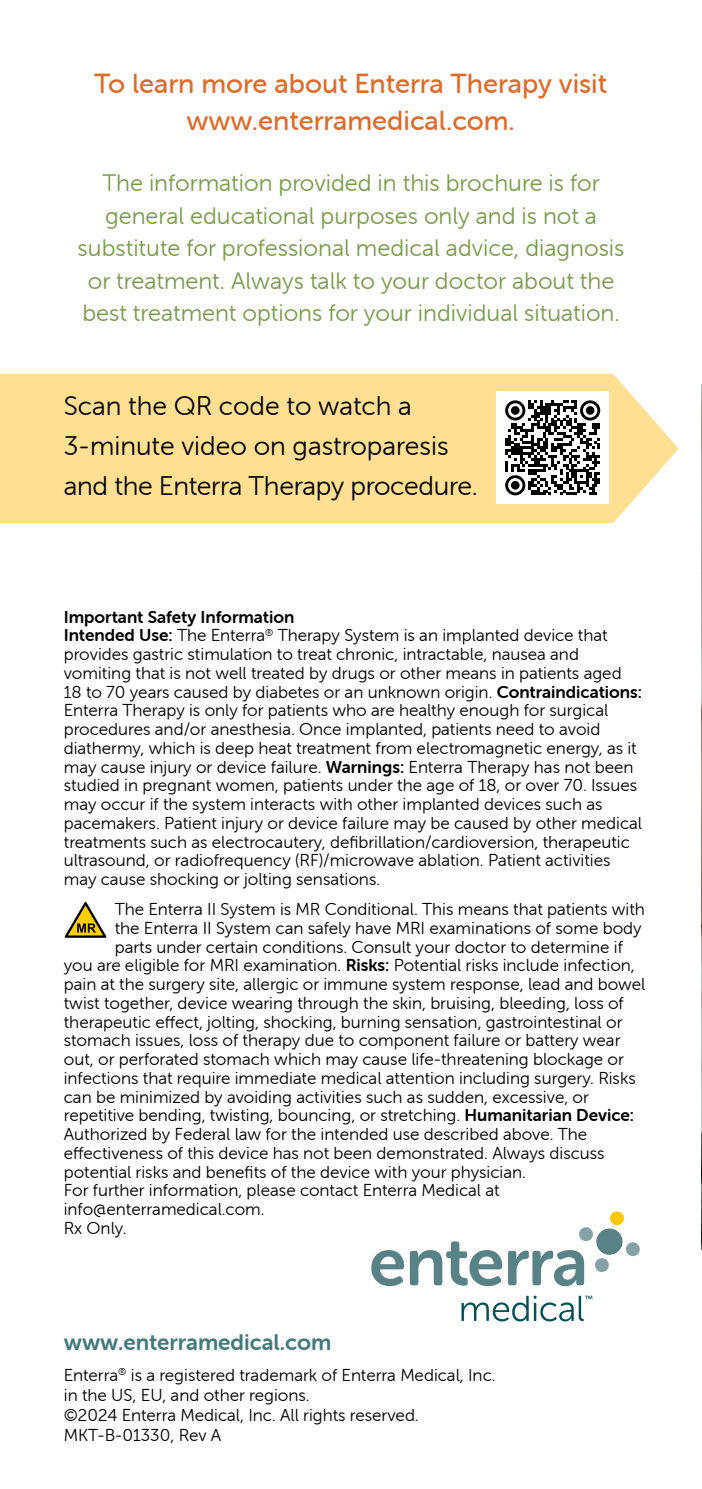
<style>
.page{position:relative;width:702px;height:1489px;background:#fff}
.page>*{position:absolute;margin:0;border:0;box-sizing:border-box;transform-origin:0 0}
.t1{font:27.5px/37px "Museo Sans Rounded 500";color:#df6b2a;text-align:center}
.t2{font:26.75px/40.2px "Museo Sans Rounded 300";letter-spacing:-.005em;color:#000}
.t3{font:23.75px/32.5px "Museo Sans Rounded 300";color:#789b4a;text-align:center}
.t4{font:22.5px "Museo Sans Rounded 700";color:#44797b}
.t5{font:17.25px/18.8px "Museo Sans Rounded 300";color:#000}
.t6{font:17.25px "Museo Sans Rounded 700";color:#000}
.s1{font-family:"Museo Sans Rounded 700"}
</style>
<div class="page">
<img style="left:701px;top:384px;width:1px;height:865px">
<svg style="left:65px;top:902px;width:41px;height:36px"></svg>
<svg style="left:371px;top:1250px;width:33px;height:36px"></svg>
<svg style="left:410px;top:1241px;width:92px;height:45px"></svg>
<svg style="left:508px;top:1211px;width:132px;height:75px"></svg>
<svg style="left:461px;top:1295px;width:131px;height:26px"></svg>
<div style="left:0;top:374px;width:678px;height:149px;background:#ffdf92"></div>
<div style="left:496px;top:392px;width:112px;height:112px;background:#fff"></div>
<svg style="left:505px;top:400px;width:95px;height:95px"></svg>
<h1 class="t1" style="left:94px;top:65px;width:514px">To learn more about Enterra Therapy visit www.enterramedical.com.</h1>
<p class="t3" style="left:78px;top:167px;width:548px">The information provided in this brochure is for general educational purposes only and is not a substitute for professional medical advice, diagnosis or treatment. Always talk to your doctor about the best treatment options for your individual situation.</p>
<h2 class="t2" style="left:64px;top:386px;width:415px">Scan the QR code to watch a<br>3-minute video on gastroparesis and the Enterra Therapy procedure.</h2>
<p class="t6" style="left:64px;top:607px;width:232px">Important Safety Information</p>
<p class="t5" style="left:64px;top:626px;width:579px"><span class="s1">Intended Use:</span> The Enterra<sup>®</sup> Therapy System is an implanted device that provides gastric stimulation to treat chronic, intractable, nausea and vomiting that is not well treated by drugs or other means in patients aged 18 to 70 years caused by diabetes or an unknown origin. <span class="s1">Contraindications:<br></span>Enterra Therapy is only for patients who are healthy enough for surgical procedures and/or anesthesia. Once implanted, patients need to avoid diathermy, which is deep heat treatment from electromagnetic energy, as it may cause injury or device failure. <span class="s1">Warnings:</span> Enterra Therapy has not been studied in pregnant women, patients under the age of 18, or over 70. Issues may occur if the system interacts with other implanted devices such as pacemakers. Patient injury or device failure may be caused by other medical treatments such as electrocautery, defibrillation/cardioversion, therapeutic ultrasound, or radiofrequency (RF)/microwave ablation. Patient activities may cause shocking or jolting sensations.</p>
<p class="t5" style="left:115px;top:900px;width:531px">The Enterra II System is MR Conditional. This means that patients with</p>
<p class="t5" style="left:115px;top:918px;width:528px">the Enterra II System can safely have MRI examinations of some body</p>
<p class="t5" style="left:115px;top:937px;width:509px">parts under certain conditions. Consult your doctor to determine if</p>
<p class="t5" style="left:64px;top:956px;width:572px">you are eligible for MRI examination. <span class="s1">Risks:</span> Potential risks include infection,</p>
<p class="t5" style="left:64px;top:975px;width:583px">pain at the surgery site, allergic or immune system response, lead and bowel</p>
<p class="t5" style="left:64px;top:993px;width:561px">twist together, device wearing through the skin, bruising, bleeding, loss of</p>
<p class="t5" style="left:64px;top:1012px;width:560px">therapeutic effect, jolting, shocking, burning sensation, gastrointestinal or</p>
<p class="t5" style="left:64px;top:1031px;width:558px">stomach issues, loss of therapy due to component failure or battery wear</p>
<p class="t5" style="left:64px;top:1050px;width:561px">out, or perforated stomach which may cause life-threatening blockage or</p>
<p class="t5" style="left:64px;top:1068px;width:573px">infections that require immediate medical attention including surgery. Risks</p>
<p class="t5" style="left:64px;top:1087px;width:526px">can be minimized by avoiding activities such as sudden, excessive, or</p>
<p class="t5" style="left:64px;top:1106px;width:571px">repetitive bending, twisting, bouncing, or stretching. <span class="s1">Humanitarian Device:</span></p>
<p class="t5" style="left:64px;top:1125px;width:525px">Authorized by Federal law for the intended use described above. The</p>
<p class="t5" style="left:64px;top:1143px;width:542px">effectiveness of this device has not been demonstrated. Always discuss</p>
<p class="t5" style="left:64px;top:1162px;width:463px">potential risks and benefits of the device with your physician.</p>
<p class="t5" style="left:64px;top:1181px;width:437px">For further information, please contact Enterra Medical at</p>
<p class="t5" style="left:64px;top:1200px;width:202px">info@enterramedical.com.</p>
<p class="t5" style="left:64px;top:1218px;width:64px">Rx Only.</p>
<h3 class="t4" style="left:64px;top:1329px;width:269px">www.enterramedical.com</h3>
<p class="t5" style="left:64px;top:1365px;width:433px;line-height:20px">Enterra<sup>®</sup> is a registered trademark of Enterra Medical, Inc. in the US, EU, and other regions.<br>©2024 Enterra Medical, Inc. All rights reserved.<br>MKT-B-01330, Rev A</p>
</div>
